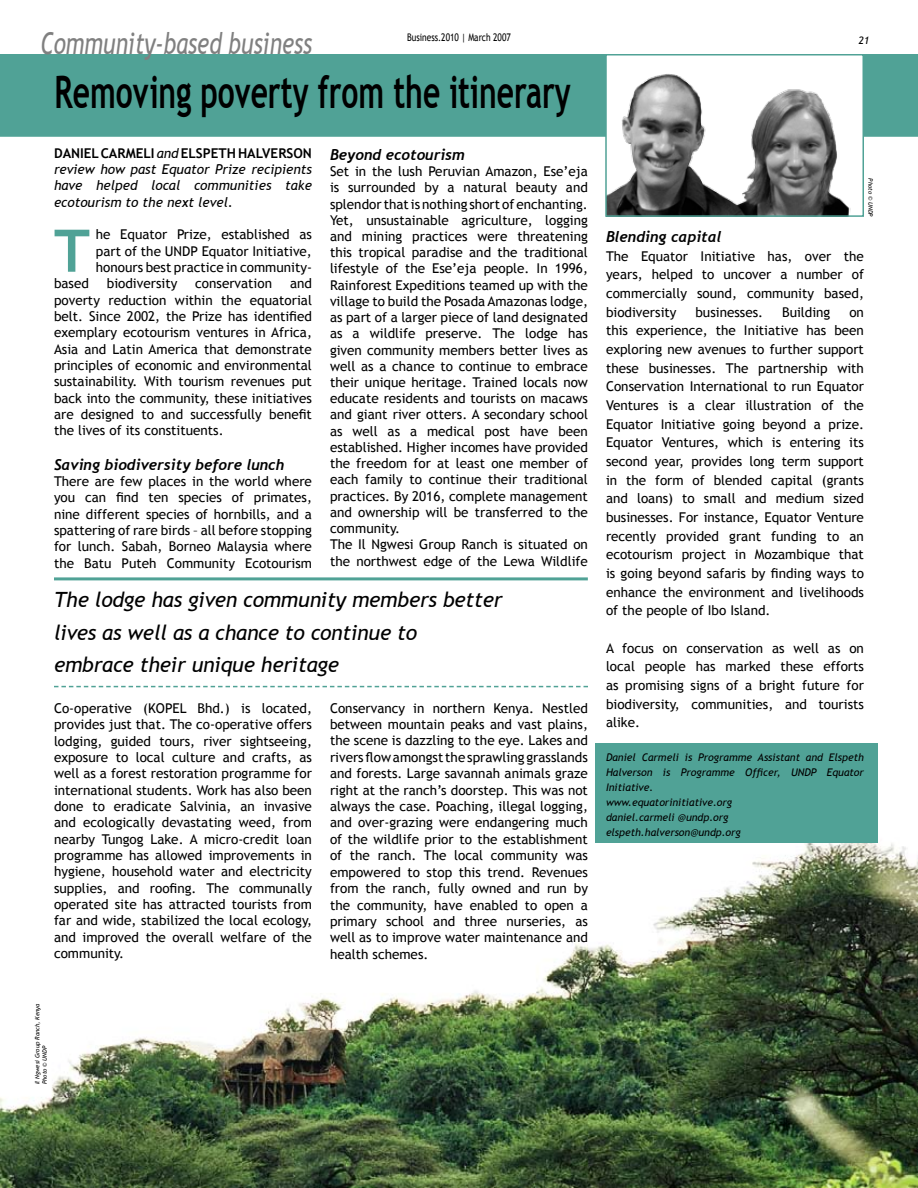
<style>
.page{position:relative;width:918px;height:1188px;background:#fff}
.page>*{position:absolute;margin:0;border:0;box-sizing:border-box;transform-origin:0 0}
.t1{font:700 58.8px "Trebuchet MS";color:#50a296}
.t2{font:700 45px "Trebuchet MS";color:#000;scale:.67 1}
.t3{font:italic 30px "Trebuchet MS";color:#808080;scale:.75 1}
.t4{font:italic 21px/32.7px "Trebuchet MS";letter-spacing:-.01em;color:#000}
.t5{font:italic 700 15px "Trebuchet";color:#000}
.t6{font:13.5px/16.4px "Trebuchet MS";color:#000;text-align:justify}
.t7{font:italic 13.5px/16.4px "Trebuchet MS";color:#000;text-align:justify}
.t8{font:700 13.5px "Trebuchet MS";color:#000}
.t9{font:italic 10.5px/15px "Trebuchet MS";color:#000}
.t10{font:10.5px "Trebuchet MS";color:#000;scale:.8 1}
.t11{font:italic 6px/7.2px "Trebuchet MS";color:#000}
.s1{font-weight:400;font-style:italic}
</style>
<div class="page">
<img style="left:1px;top:842px;width:917px;height:346px">
<div style="left:595px;top:743px;width:283px;height:99px;background:#50a296"></div>
<div style="left:1px;top:55px;width:604px;height:81px;background:#50a296"></div>
<div style="left:0;top:54px;width:606px;height:83px;border:2px solid #50a296"></div>
<img style="left:608px;top:74px;width:242px;height:140px">
<div style="left:605px;top:54px;width:259px;height:163px;border:2px solid #50a296"></div>
<hr style="left:54px;top:577px;width:534px;height:3px;background:#50a296">
<svg style="left:54px;top:686px;width:534px;height:1px"></svg>
<div style="left:865px;top:55px;width:52px;height:81px;background:#50a296"></div>
<div style="left:864px;top:54px;width:54px;height:83px;border:2px solid #50a296"></div>
<h3 class="t3" style="left:40px;top:26px;width:364px">Community-based business</h3>
<p class="t10" style="left:407px;top:31px;width:131px">Business.2010 | March 2007</p>
<p class="t9" style="left:858px;top:33px;width:13px">21</p>
<h2 class="t2" style="left:55px;top:64px;width:772px">Removing poverty from the itinerary</h2>
<p class="t8" style="left:54px;top:144px;width:17px">DANIEL</p>
<p class="t8" style="left:101px;top:144px;width:9px">CARMELI</p>
<p class="t8" style="left:157px;top:144px;width:33px"><span class="s1">and</span> ELSPETH</p>
<p class="t8" style="left:238px;top:144px;width:9px">HALVERSON</p>
<p class="t7" style="left:54px;top:161px;width:259px">review how past Equator Prize recipients have helped local communities take ecotourism to the next level.</p>
<h1 class="t1" style="left:54px;top:214px;width:36px">T</h1>
<p class="t6" style="left:96px;top:227px;width:218px">he Equator Prize, established as part of the UNDP Equator Initiative, honours best practice in community-</p>
<p class="t6" style="left:54px;top:276px;width:36px">based</p>
<p class="t6" style="left:107px;top:276px;width:72px">biodiversity</p>
<p class="t6" style="left:195px;top:276px;width:78px">conservation</p>
<p class="t5" style="left:330px;top:145px;width:136px">Beyond ecotourism</p>
<p class="t6" style="left:330px;top:163px;width:259px;text-align:left">Set in the lush Peruvian Amazon, Ese’eja is surrounded by a natural beauty and splendor that is nothing short of enchanting.<br>Yet, unsustainable agriculture, logging and mining practices were threatening this tropical paradise and the traditional lifestyle of the Ese’eja people. In 1996, Rainforest Expeditions teamed up with the village to build the Posada Amazonas lodge, as part of a larger piece of land designated as a wildlife preserve. The lodge has given community members better lives as well as a chance to continue to embrace their unique heritage. Trained locals now educate residents and tourists on macaws and giant river otters. A secondary school as well as a medical post have been established. Higher incomes have provided the freedom for at least one member of each family to continue their traditional practices. By 2016, complete management and ownership will be transferred to the community.<br>The Il Ngwesi Group Ranch is situated on the northwest edge of the Lewa Wildlife</p>
<h3 class="t4" style="left:54px;top:584px;width:450px">The lodge has given community members better lives as well as a chance to continue to<br>embrace their unique heritage</h3>
<p class="t6" style="left:54px;top:276px;width:259px;text-indent:236px">and poverty reduction within the equatorial belt. Since 2002, the Prize has identified exemplary ecotourism ventures in Africa, Asia and Latin America that demonstrate principles of economic and environmental sustainability. With tourism revenues put back into the community, these initiatives are designed to and successfully benefit the lives of its constituents.</p>
<p class="t5" style="left:54px;top:455px;width:232px">Saving biodiversity before lunch</p>
<p class="t6" style="left:54px;top:473px;width:260px">There are few places in the world where you can find ten species of primates, nine different species of hornbills, and a spattering of rare birds – all before stopping for lunch. Sabah, Borneo Malaysia where the Batu Puteh Community Ecotourism</p>
<p class="t6" style="left:54px;top:700px;width:260px">Co-operative (KOPEL Bhd.) is located, provides just that. The co-operative offers lodging, guided tours, river sightseeing, exposure to local culture and crafts, as well as a forest restoration programme for international students. Work has also been done to eradicate Salvinia, an invasive and ecologically devastating weed, from nearby Tungog Lake. A micro-credit loan programme has allowed improvements in hygiene, household water and electricity supplies, and roofing. The communally operated site has attracted tourists from far and wide, stabilized the local ecology, and improved the overall welfare of the community.</p>
<p class="t11" style="left:34px;top:1084px;width:82px;rotate:-90deg">Il Ngwesi Group Ranch, Kenya<br>Photo © UNDP</p>
<p class="t6" style="left:330px;top:700px;width:260px">Conservancy in northern Kenya. Nestled between mountain peaks and vast plains, the scene is dazzling to the eye. Lakes and rivers flow amongst the sprawling grasslands and forests. Large savannah animals graze right at the ranch’s doorstep. This was not always the case. Poaching, illegal logging, and over-grazing were endangering much of the wildlife prior to the establishment of the ranch. The local community was empowered to stop this trend. Revenues from the ranch, fully owned and run by the community, have enabled to open a primary school and three nurseries, as well as to improve water maintenance and health schemes.</p>
<p class="t11" style="left:874px;top:178px;width:40px;rotate:90deg">Photo © UNDP</p>
<p class="t5" style="left:606px;top:228px;width:117px">Blending capital</p>
<p class="t6" style="left:606px;top:247px;width:259px;line-height:18.6px">The Equator Initiative has, over the years, helped to uncover a number of commercially sound, community based, biodiversity</p>
<p class="t6" style="left:695px;top:304px;width:69px">businesses.</p>
<p class="t6" style="left:782px;top:304px;width:50px">Building</p>
<p class="t6" style="left:606px;top:303px;width:259px;line-height:18.6px;text-indent:243px">on this experience, the Initiative has been exploring new avenues to further support these businesses. The partnership with Conservation International to run Equator Ventures is a clear illustration of the Equator Initiative going beyond a prize.<br>Equator Ventures, which is entering its second year, provides long term support in the form of blended capital (grants and loans) to small and medium sized businesses. For instance, Equator Venture recently provided grant funding to an ecotourism project in Mozambique that is going beyond safaris by finding ways to enhance the environment and livelihoods of the people of Ibo Island.</p>
<p class="t6" style="left:606px;top:639px;width:260px;line-height:18.6px">A focus on conservation as well as on local people has marked these efforts as promising signs of a bright future for biodiversity, communities, and tourists alike.</p>
<p class="t9" style="left:606px;top:750px;width:260px">Daniel Carmeli is Programme Assistant and Elspeth<br>Halverson is Programme Officer, UNDP Equator<br>Initiative.<br>www.equatorinitiative.org<br>daniel.carmeli @undp.org elspeth.halverson@undp.org</p>
</div>
